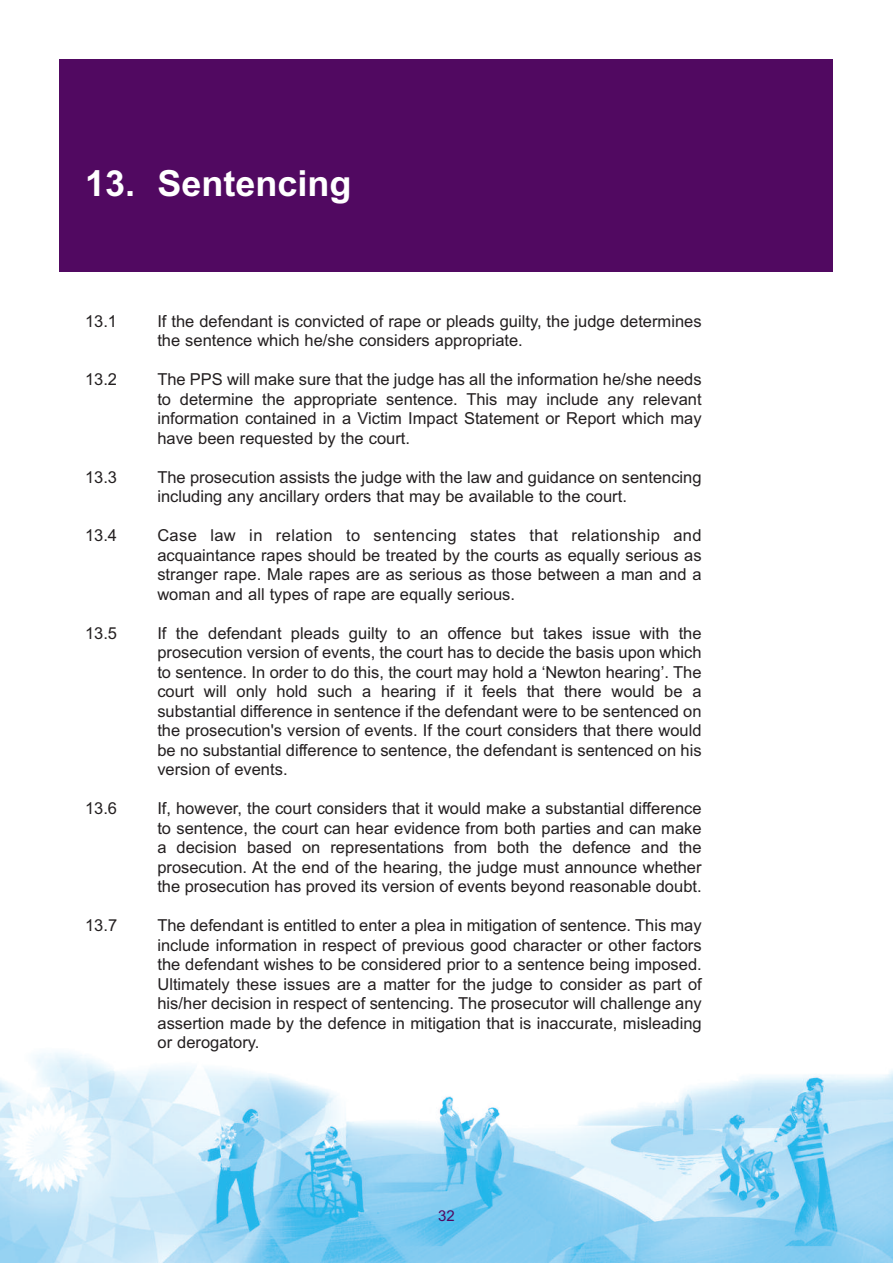
<style>
.page{position:relative;width:893px;height:1263px;background:#fff}
.page>*{position:absolute;margin:0;border:0;box-sizing:border-box;transform-origin:0 0}
.t1{font:700 36px "Arial";color:#fff}
.t2{font:16.5px/19.5px "Arial";color:#231f20;text-align:justify}
.t3{font:15px "Arial";color:#510961}
</style>
<div class="page">
<img style="left:0;top:1052px;width:893px;height:211px">
<div style="left:60px;top:60px;width:773px;height:212px;background:#510961"></div>
<h1 class="t1" style="left:85px;top:163px;width:268px">13. Sentencing</h1>
<p class="t2" style="left:85px;top:311px;width:34px">13.1</p>
<p class="t2" style="left:157px;top:311px;width:546px">If the defendant is convicted of rape or pleads guilty, the judge determines the sentence which he/she considers appropriate.</p>
<p class="t2" style="left:85px;top:370px;width:34px">13.2</p>
<p class="t2" style="left:157px;top:370px;width:546px">The PPS will make sure that the judge has all the information he/she needs to determine the appropriate sentence. This may include any relevant information contained in a Victim Impact Statement or Report which may have been requested by the court.</p>
<p class="t2" style="left:85px;top:467px;width:34px">13.3</p>
<p class="t2" style="left:157px;top:467px;width:546px">The prosecution assists the judge with the law and guidance on sentencing including any ancillary orders that may be available to the court.</p>
<p class="t2" style="left:85px;top:526px;width:34px">13.4</p>
<p class="t2" style="left:157px;top:526px;width:546px">Case law in relation to sentencing states that relationship and acquaintance rapes should be treated by the courts as equally serious as stranger rape. Male rapes are as serious as those between a man and a woman and all types of rape are equally serious.</p>
<p class="t2" style="left:85px;top:623px;width:34px">13.5</p>
<p class="t2" style="left:157px;top:623px;width:546px">If the defendant pleads guilty to an offence but takes issue with the prosecution version of events, the court has to decide the basis upon which to sentence. In order to do this, the court may hold a ‘Newton hearing’. The court will only hold such a hearing if it feels that there would be a substantial difference in sentence if the defendant were to be sentenced on the prosecution's version of events. If the court considers that there would be no substantial difference to sentence, the defendant is sentenced on his version of events.</p>
<p class="t2" style="left:85px;top:799px;width:34px">13.6</p>
<p class="t2" style="left:157px;top:799px;width:546px">If, however, the court considers that it would make a substantial difference to sentence, the court can hear evidence from both parties and can make a decision based on representations from both the defence and the prosecution. At the end of the hearing, the judge must announce whether the prosecution has proved its version of events beyond reasonable doubt.</p>
<p class="t2" style="left:85px;top:916px;width:34px">13.7</p>
<p class="t2" style="left:157px;top:916px;width:546px">The defendant is entitled to enter a plea in mitigation of sentence. This may include information in respect of previous good character or other factors the defendant wishes to be considered prior to a sentence being imposed.<br>Ultimately these issues are a matter for the judge to consider as part of his/her decision in respect of sentencing. The prosecutor will challenge any assertion made by the defence in mitigation that is inaccurate, misleading or derogatory.</p>
<p class="t3" style="left:438px;top:1207px;width:18px">32</p>
</div>
